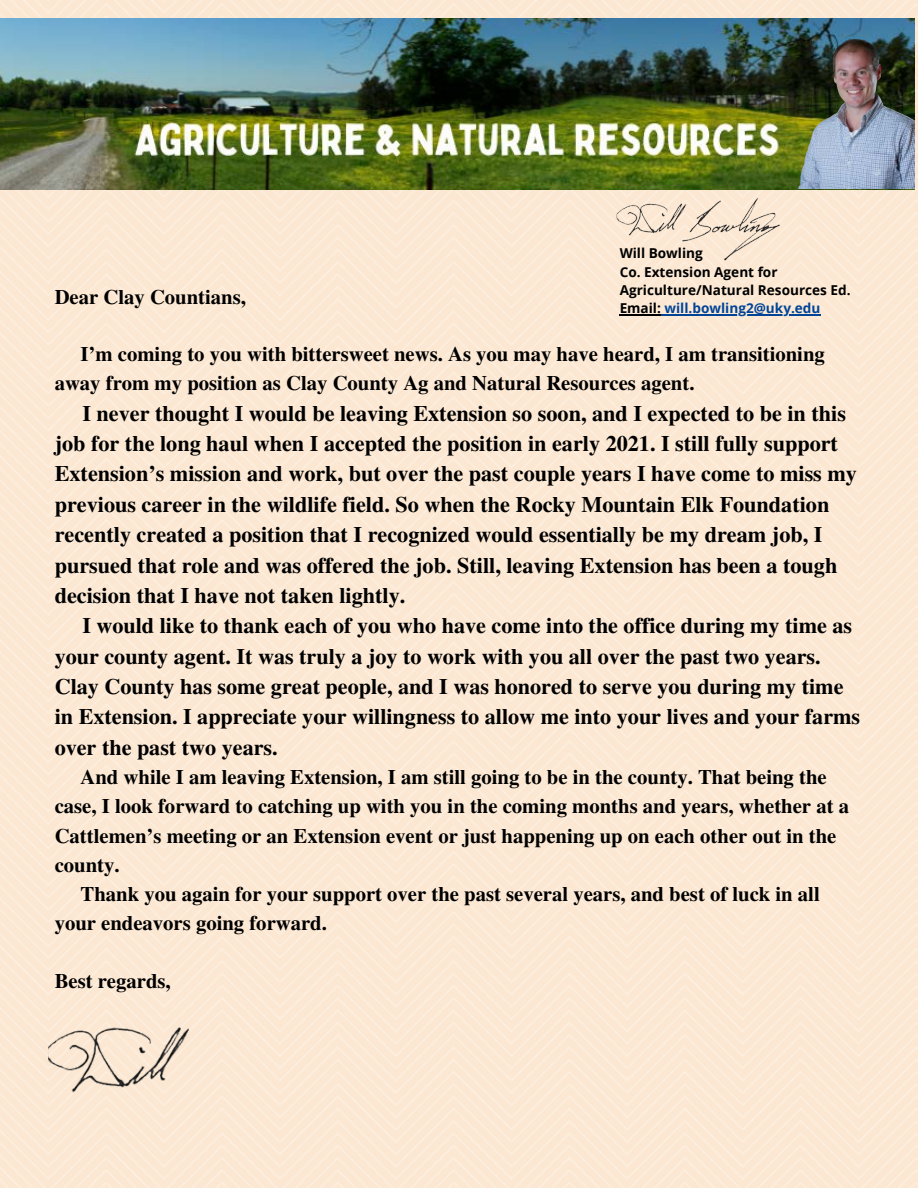
<style>
.page{position:relative;width:918px;height:1188px;background:#fff}
.page>*{position:absolute;margin:0;border:0;box-sizing:border-box;transform-origin:0 0}
.t1{font:700 22.2px/30.3px "Te X Gyre Termes";color:#000}
.t2{font:700 22.05px/30.3px "Te X Gyre Termes";color:#000}
.t3{font:700 20.7px/29.2px "Te X Gyre Termes";color:#000}
.t4{font:700 13.65px/18.1px "Open Sans";color:#000}
.s1{color:#004498}
</style>
<div class="page">
<img style="left:0;top:0;width:918px;height:1188px">
<img style="left:0;top:19px;width:915px;height:171px">
<img style="left:794px;top:19px;width:121px;height:169px">
<img style="left:606px;top:190px;width:173px;height:75px">
<hr style="left:620px;top:314px;width:41px;height:1px;background:#000">
<hr style="left:665px;top:314px;width:156px;height:1px;background:#004498">
<img style="left:48px;top:998px;width:141px;height:98px">
<p class="t4" style="left:620px;top:244px;width:232px">Will Bowling<br>Co. Extension Agent for<br>Agriculture/Natural Resources Ed.<br>Email: <span class="s1">will.bowling2@uky.edu</span></p>
<p class="t3" style="left:55px;top:281px;width:193px">Dear Clay Countians,</p>
<p class="t3" style="left:55px;top:338px;width:772px;text-indent:26px">I’m coming to you with bittersweet news. As you may have heard, I am transitioning away from my position as Clay County Ag and Natural Resources agent.</p>
<p class="t1" style="left:55px;top:397px;width:804px;text-indent:28px">I never thought I would be leaving Extension so soon, and I expected to be in this job for the long haul when I accepted the position in early 2021. I still fully support Extension’s mission and work, but over the past couple years I have come to miss my previous career in the wildlife field. So when the Rocky Mountain Elk Foundation recently created a position that I recognized would essentially be my dream job, I pursued that role and was offered the job. Still, leaving Extension has been a tough decision that I have not taken lightly.</p>
<p class="t2" style="left:55px;top:610px;width:807px;text-indent:28px">I would like to thank each of you who have come into the office during my time as your county agent. It was truly a joy to work with you all over the past two years.<br>Clay County has some great people, and I was honored to serve you during my time in Extension. I appreciate your willingness to allow me into your lives and your farms over the past two years.</p>
<p class="t3" style="left:55px;top:761px;width:796px;text-indent:26px">And while I am leaving Extension, I am still going to be in the county. That being the case, I look forward to catching up with you in the coming months and years, whether at a Cattlemen’s meeting or an Extension event or just happening up on each other out in the county.</p>
<p class="t3" style="left:55px;top:878px;width:767px;text-indent:26px">Thank you again for your support over the past several years, and best of luck in all your endeavors going forward.</p>
<p class="t3" style="left:55px;top:965px;width:118px">Best regards,</p>
</div>
